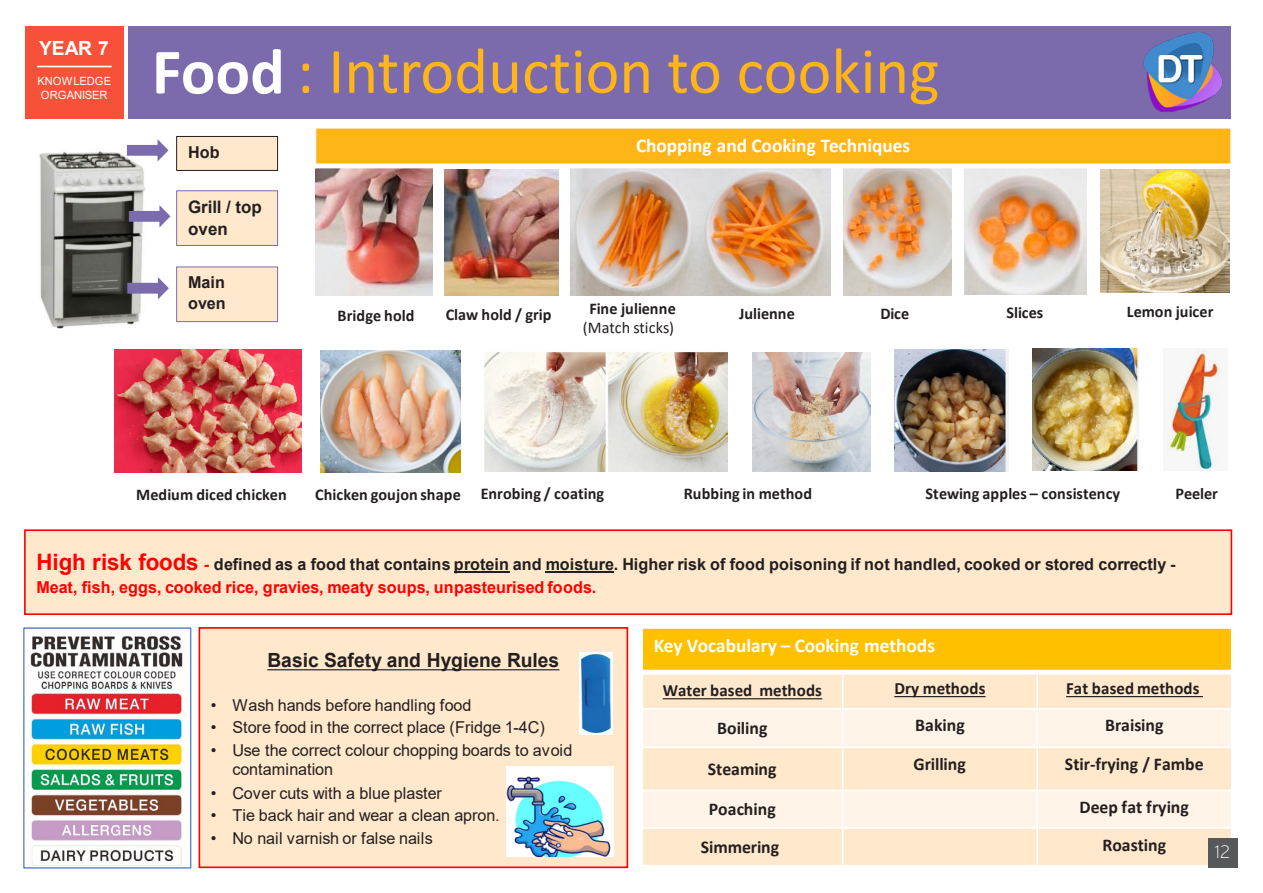
<style>
.page{position:relative;width:1263px;height:893px;background:#fff}
.page>*{position:absolute;margin:0;border:0;box-sizing:border-box;transform-origin:0 0}
.t1{font:65.25px "Calibri";color:#ffb518}
.t2{font:700 19.5px "Calibri";color:#fff}
.t3{font:700 19.5px "Arial";color:#231f20}
.t4{font:700 19.5px "Arial";color:#fff}
.t5{font:700 18px "Calibri";color:#231f20}
.t6{font:200 18px "Interstate";color:#fff}
.t7{font:700 17.25px "Calibri";letter-spacing:.005em;color:#231f20}
.t8{font:700 17.25px/21.9px "Arial";letter-spacing:-.005em;color:#231f20}
.t9{font:16.35px/19.5px "Arial";letter-spacing:-.01em;color:#231f20}
.t10{font:700 16.35px/23.1px "Arial";color:#231f20}
.t11{font:700 16.35px "Calibri";letter-spacing:.005em;color:#231f20}
.t12{font:16.35px/19.5px "Calibri";color:#231f20;text-align:center}
.t13{font:11.4px/13.6px "Arial";color:#fff;text-align:center}
.s1{font-weight:700;color:#fff}
.s2{font-weight:700}
.s3{font-size:22.65px;color:#f00}
.s4{color:#f00}
</style>
<div class="page">
<div style="left:25px;top:26px;width:98px;height:93px;background:#f75239"></div>
<hr style="left:37px;top:66px;width:75px;height:1px;background:#fff">
<div style="left:128px;top:26px;width:1103px;height:92px;background:#7b6bad"></div>
<img style="left:1143px;top:33px;width:80px;height:79px">
<div style="left:25px;top:530px;width:1206px;height:84px;background:#ffe8cb"></div>
<div style="left:24px;top:529px;width:1208px;height:86px;border:2px solid #f00"></div>
<hr style="left:454px;top:572px;width:55px;height:1px;background:#231f20">
<hr style="left:546px;top:572px;width:68px;height:1px;background:#231f20">
<div style="left:199px;top:628px;width:428px;height:239px;background:#ffe8cb"></div>
<div style="left:199px;top:627px;width:429px;height:241px;border:2px solid #f00"></div>
<svg style="left:267px;top:669px;width:292px;height:1px"></svg>
<img style="left:39px;top:151px;width:106px;height:178px">
<div style="left:177px;top:136px;width:101px;height:34px;background:#ffe8cb"></div>
<div style="left:176px;top:136px;width:102px;height:35px;border:1px solid #231f20"></div>
<div style="left:177px;top:191px;width:101px;height:54px;background:#ffe8cb"></div>
<div style="left:176px;top:190px;width:102px;height:56px;border:1px solid #7b6bad"></div>
<div style="left:177px;top:267px;width:101px;height:55px;background:#ffe8cb"></div>
<div style="left:176px;top:267px;width:102px;height:55px;border:1px solid #7b6bad"></div>
<svg style="left:126px;top:139px;width:43px;height:24px"></svg>
<svg style="left:126px;top:275px;width:43px;height:26px"></svg>
<svg style="left:128px;top:203px;width:43px;height:26px"></svg>
<div style="left:642px;top:628px;width:590px;height:44px;background:#ffc000"></div>
<div style="left:642px;top:672px;width:201px;height:37px;background:#ffe8cb"></div>
<div style="left:843px;top:672px;width:194px;height:37px;background:#ffe8cb"></div>
<div style="left:1037px;top:672px;width:195px;height:37px;background:#ffe8cb"></div>
<div style="left:642px;top:709px;width:201px;height:38px;background:#fff4e7"></div>
<div style="left:843px;top:709px;width:194px;height:38px;background:#fff4e7"></div>
<div style="left:1037px;top:709px;width:195px;height:38px;background:#fff4e7"></div>
<div style="left:642px;top:747px;width:201px;height:43px;background:#ffe8cb"></div>
<div style="left:843px;top:747px;width:194px;height:43px;background:#ffe8cb"></div>
<div style="left:1037px;top:747px;width:195px;height:43px;background:#ffe8cb"></div>
<div style="left:642px;top:790px;width:201px;height:38px;background:#fff4e7"></div>
<div style="left:843px;top:790px;width:194px;height:38px;background:#fff4e7"></div>
<div style="left:1037px;top:790px;width:195px;height:38px;background:#fff4e7"></div>
<div style="left:642px;top:828px;width:201px;height:38px;background:#ffe8cb"></div>
<div style="left:843px;top:828px;width:194px;height:38px;background:#ffe8cb"></div>
<div style="left:1037px;top:828px;width:195px;height:38px;background:#ffe8cb"></div>
<hr style="left:842px;top:670px;width:1px;height:196px;background:#fff">
<hr style="left:1036px;top:670px;width:2px;height:196px;background:#fff">
<div style="left:641px;top:670px;width:591px;height:5px;background:#fff"></div>
<hr style="left:641px;top:708px;width:591px;height:1px;background:#fff">
<hr style="left:641px;top:746px;width:591px;height:2px;background:#fff">
<hr style="left:641px;top:790px;width:591px;height:1px;background:#fff">
<hr style="left:641px;top:827px;width:591px;height:2px;background:#fff">
<hr style="left:641px;top:627px;width:2px;height:239px;background:#fff">
<hr style="left:1231px;top:627px;width:1px;height:239px;background:#fff">
<hr style="left:641px;top:627px;width:591px;height:2px;background:#fff">
<hr style="left:641px;top:865px;width:591px;height:1px;background:#fff">
<svg style="left:663px;top:698px;width:159px;height:1px"></svg>
<svg style="left:894px;top:696px;width:92px;height:1px"></svg>
<svg style="left:1066px;top:696px;width:137px;height:1px"></svg>
<img style="left:579px;top:652px;width:34px;height:82px">
<img style="left:30px;top:635px;width:154px;height:231px">
<div style="left:23px;top:627px;width:168px;height:241px;border:1px solid #4472c4"></div>
<img style="left:570px;top:168px;width:260px;height:128px">
<img style="left:844px;top:168px;width:107px;height:128px">
<img style="left:965px;top:168px;width:121px;height:127px">
<img style="left:315px;top:168px;width:117px;height:128px">
<div style="left:315px;top:128px;width:916px;height:38px;background:#ffb518"></div>
<hr style="left:315px;top:127px;width:1px;height:41px;background:#fff">
<hr style="left:1230px;top:127px;width:2px;height:41px;background:#fff">
<hr style="left:315px;top:127px;width:917px;height:2px;background:#fff">
<hr style="left:315px;top:164px;width:917px;height:4px;background:#fff">
<img style="left:445px;top:170px;width:113px;height:126px">
<img style="left:114px;top:350px;width:187px;height:122px">
<img style="left:321px;top:350px;width:140px;height:122px">
<img style="left:485px;top:352px;width:243px;height:119px">
<img style="left:752px;top:352px;width:118px;height:119px">
<img style="left:894px;top:350px;width:114px;height:121px">
<img style="left:1033px;top:348px;width:106px;height:123px">
<img style="left:507px;top:766px;width:107px;height:91px">
<img style="left:1100px;top:170px;width:129px;height:123px">
<img style="left:1163px;top:348px;width:58px;height:123px">
<div style="left:1208px;top:838px;width:29px;height:29px;background:#57585a"></div>
<p class="t4" style="left:39px;top:35px;width:71px">YEAR 7</p>
<p class="t13" style="left:38px;top:74px;width:75px">KNOWLEDGE<br>ORGANISER</p>
<p class="t1" style="left:152px;top:26px;width:789px"><span class="s1">Food</span> : Introduction to cooking</p>
<p class="t10" style="left:188px;top:141px;width:33px">Hob</p>
<p class="t8" style="left:188px;top:196px;width:75px">Grill / top oven</p>
<p class="t10" style="left:188px;top:272px;width:39px;line-height:21.1px">Main oven</p>
<p class="t2" style="left:636px;top:132px;width:276px">Chopping and Cooking Techniques</p>
<p class="t12" style="left:583px;top:298px;width:94px"><span class="s2">Fine julienne </span>(Match sticks)</p>
<p class="t11" style="left:338px;top:304px;width:78px">Bridge hold</p>
<p class="t11" style="left:739px;top:302px;width:57px">Julienne</p>
<p class="t11" style="left:880px;top:302px;width:30px">Dice</p>
<p class="t11" style="left:1127px;top:300px;width:88px">Lemon juicer</p>
<p class="t11" style="left:1006px;top:301px;width:38px">Slices</p>
<p class="t11" style="left:446px;top:303px;width:107px">Claw hold / grip</p>
<p class="t11" style="left:136px;top:483px;width:152px">Medium diced chicken</p>
<p class="t11" style="left:315px;top:483px;width:291px">Chicken goujon shape Enrobing / coating</p>
<p class="t11" style="left:684px;top:482px;width:130px">Rubbing in method</p>
<p class="t11" style="left:925px;top:482px;width:196px">Stewing apples – consistency</p>
<p class="t11" style="left:1175px;top:482px;width:44px">Peeler</p>
<p class="t10" style="left:36px;top:553px;width:1141px"><span class="s3">High risk foods</span> <span class="s4">-</span> defined as a food that contains protein and moisture. Higher risk of food poisoning if not handled, cooked or stored correctly -<br><span class="s4">Meat, fish, eggs, cooked rice, gravies, meaty soups, unpasteurised foods.</span></p>
<p class="t3" style="left:267px;top:646px;width:293px">Basic Safety and Hygiene Rules</p>
<p class="t9" style="left:211px;top:695px;width:262px">• Wash hands before handling food</p>
<p class="t9" style="left:211px;top:718px;width:335px">• Store food in the correct place (Fridge 1-4C)</p>
<p class="t9" style="left:232px;top:740px;width:342px;text-indent:-22px">• Use the correct colour chopping boards to avoid contamination</p>
<p class="t9" style="left:211px;top:783px;width:233px">• Cover cuts with a blue plaster</p>
<p class="t9" style="left:211px;top:805px;width:290px">• Tie back hair and wear a clean apron<span class="s4">.</span></p>
<p class="t9" style="left:211px;top:828px;width:223px">• No nail varnish or false nails</p>
<p class="t2" style="left:654px;top:632px;width:283px">Key Vocabulary – Cooking methods</p>
<p class="t7" style="left:663px;top:678px;width:161px">Water based methods</p>
<p class="t7" style="left:894px;top:676px;width:93px">Dry methods</p>
<p class="t7" style="left:1066px;top:676px;width:135px">Fat based methods</p>
<p class="t5" style="left:717px;top:715px;width:52px">Boiling</p>
<p class="t5" style="left:915px;top:713px;width:51px">Baking</p>
<p class="t5" style="left:1105px;top:713px;width:60px">Braising</p>
<p class="t5" style="left:708px;top:756px;width:70px">Steaming</p>
<p class="t5" style="left:913px;top:751px;width:54px">Grilling</p>
<p class="t5" style="left:1065px;top:751px;width:140px">Stir-frying / Fambe</p>
<p class="t5" style="left:709px;top:797px;width:68px">Poaching</p>
<p class="t5" style="left:1079px;top:794px;width:111px">Deep fat frying</p>
<p class="t5" style="left:701px;top:834px;width:80px">Simmering</p>
<p class="t5" style="left:1102px;top:832px;width:65px">Roasting</p>
<p class="t6" style="left:1215px;top:842px;width:17px">12</p>
</div>
